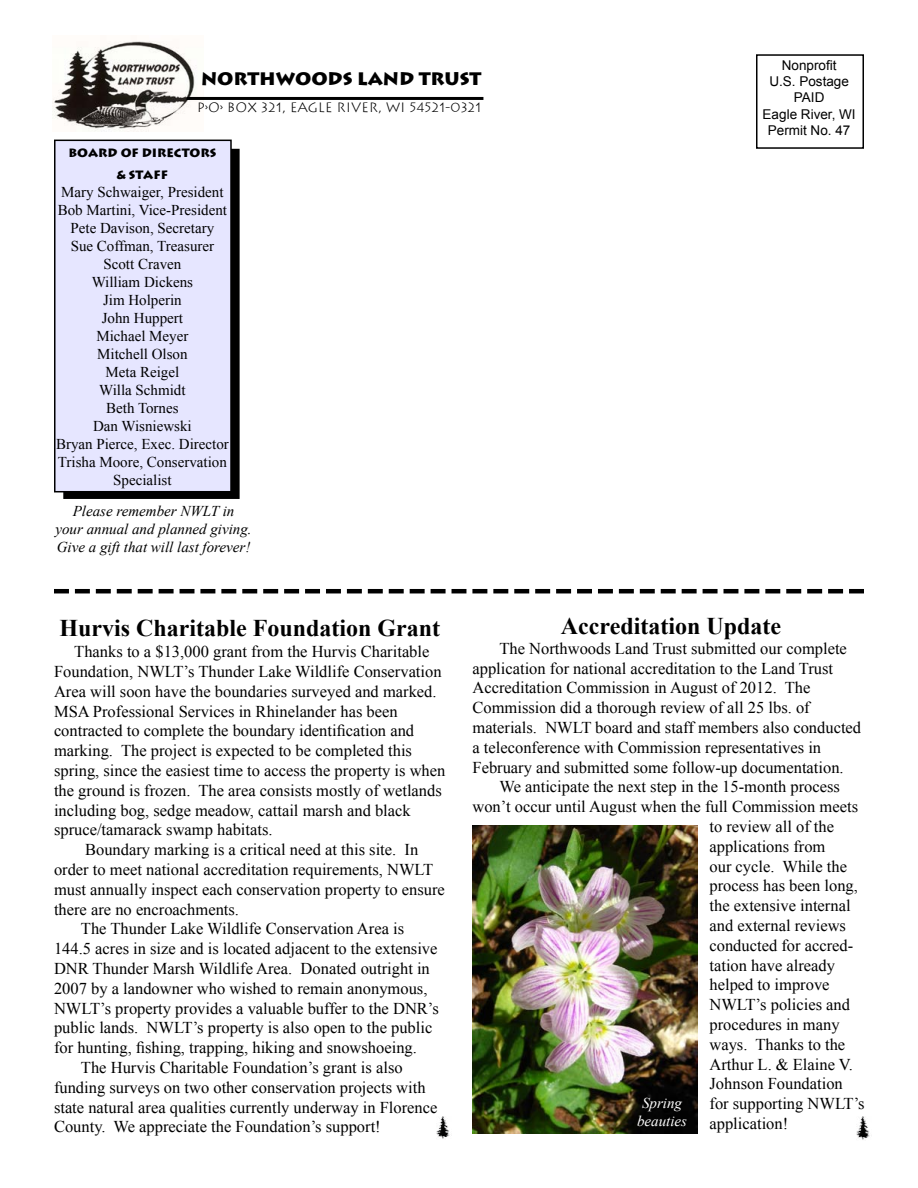
<style>
.page{position:relative;width:918px;height:1188px;background:#fff}
.page>*{position:absolute;margin:0;border:0;box-sizing:border-box;transform-origin:0 0}
.t1{font:700 24px "Times New Roman";color:#000}
.t2{font:700 18px "Lithograph";color:#000}
.t3{font:16.5px/19.8px "Times New Roman";color:#000}
.t4{font:15px/18px "Times New Roman";color:#000;text-align:center}
.t5{font:italic 15px/18px "Times New Roman";color:#000;text-align:center}
.t6{font:italic 15px/18px "Times New Roman";color:#fff;text-align:center}
.t7{font:13.5px/16.2px "Arial";color:#000;text-align:center}
.t8{font:300 13.5px "Lithograph";color:#000}
.t9{font:700 12px/21.6px "Lithograph";color:#000;text-align:center}
</style>
<div class="page">
<img style="left:473px;top:825px;width:225px;height:309px">
<svg style="left:54px;top:589px;width:810px;height:4px"></svg>
<img style="left:53px;top:41px;width:150px;height:90px">
<div style="left:64px;top:150px;width:175px;height:348px;background:#000"></div>
<div style="left:63px;top:149px;width:177px;height:350px;border:2px solid #000"></div>
<div style="left:55px;top:140px;width:176px;height:352px;background:#e6e6ff"></div>
<div style="left:54px;top:140px;width:178px;height:352px;border:2px solid #000"></div>
<div style="left:756px;top:54px;width:108px;height:95px;border:2px solid #000"></div>
<hr style="left:186px;top:97px;width:297px;height:3px;background:#000">
<img style="left:856px;top:1117px;width:14px;height:23px">
<img style="left:436px;top:1116px;width:14px;height:23px">
<p class="t2" style="left:201px;top:67px;width:282px">NORTHWOODS LAND TRUST</p>
<p class="t8" style="left:197px;top:100px;width:286px">P&gt;O&gt; BOX 321, EAGLE RIVER, WI 54521-0321</p>
<p class="t9" style="left:69px;top:142px;width:149px">BOARD OF DIRECTORS &amp; STAFF</p>
<p class="t4" style="left:56px;top:182px;width:174px">Mary Schwaiger, President<br>Bob Martini, Vice-President<br>Pete Davison, Secretary<br>Sue Coffman, Treasurer<br>Scott Craven<br>William Dickens<br>Jim Holperin<br>John Huppert<br>Michael Meyer<br>Mitchell Olson<br>Meta Reigel<br>Willa Schmidt<br>Beth Tornes<br>Dan Wisniewski<br>Bryan Pierce, Exec. Director<br>Trisha Moore, Conservation<br>Specialist</p>
<p class="t5" style="left:55px;top:501px;width:198px">Please remember NWLT in<br>your annual and planned giving.<br>Give a gift that will last forever!</p>
<p class="t7" style="left:763px;top:57px;width:95px">Nonprofit<br>U.S. Postage<br>PAID<br>Eagle River, WI<br>Permit No. 47</p>
<h1 class="t1" style="left:59px;top:612px;width:382px">Hurvis Charitable Foundation Grant</h1>
<p class="t3" style="left:74px;top:641px;width:357px">Thanks to a $13,000 grant from the Hurvis Charitable</p>
<p class="t3" style="left:54px;top:661px;width:389px">Foundation, NWLT’s Thunder Lake Wildlife Conservation</p>
<p class="t3" style="left:54px;top:681px;width:384px">Area will soon have the boundaries surveyed and marked.</p>
<p class="t3" style="left:54px;top:701px;width:345px">MSA Professional Services in Rhinelander has been</p>
<p class="t3" style="left:54px;top:721px;width:362px">contracted to complete the boundary identification and</p>
<p class="t3" style="left:54px;top:740px;width:360px">marking. The project is expected to be completed this</p>
<p class="t3" style="left:54px;top:760px;width:393px">spring, since the easiest time to access the property is when</p>
<p class="t3" style="left:54px;top:780px;width:389px">the ground is frozen. The area consists mostly of wetlands</p>
<p class="t3" style="left:54px;top:800px;width:358px">including bog, sedge meadow, cattail marsh and black</p>
<p class="t3" style="left:54px;top:820px;width:220px">spruce/tamarack swamp habitats.</p>
<p class="t3" style="left:85px;top:839px;width:335px">Boundary marking is a critical need at this site. In</p>
<p class="t3" style="left:54px;top:859px;width:381px">order to meet national accreditation requirements, NWLT</p>
<p class="t3" style="left:54px;top:879px;width:392px">must annually inspect each conservation property to ensure</p>
<p class="t3" style="left:54px;top:899px;width:187px">there are no encroachments.</p>
<p class="t3" style="left:81px;top:919px;width:325px">The Thunder Lake Wildlife Conservation Area is</p>
<p class="t3" style="left:54px;top:938px;width:385px">144.5 acres in size and is located adjacent to the extensive</p>
<p class="t3" style="left:54px;top:958px;width:377px">DNR Thunder Marsh Wildlife Area. Donated outright in</p>
<p class="t3" style="left:54px;top:978px;width:375px">2007 by a landowner who wished to remain anonymous,</p>
<p class="t3" style="left:54px;top:998px;width:386px">NWLT’s property provides a valuable buffer to the DNR’s</p>
<p class="t3" style="left:54px;top:1018px;width:380px">public lands. NWLT’s property is also open to the public</p>
<p class="t3" style="left:54px;top:1037px;width:364px">for hunting, fishing, trapping, hiking and snowshoeing.</p>
<p class="t3" style="left:81px;top:1057px;width:323px">The Hurvis Charitable Foundation’s grant is also</p>
<p class="t3" style="left:54px;top:1077px;width:373px">funding surveys on two other conservation projects with</p>
<p class="t3" style="left:54px;top:1097px;width:385px">state natural area qualities currently underway in Florence</p>
<p class="t3" style="left:54px;top:1117px;width:328px">County. We appreciate the Foundation’s support!</p>
<h1 class="t1" style="left:561px;top:609px;width:222px">Accreditation Update</h1>
<p class="t3" style="left:472px;top:638px;width:390px;text-indent:27px">The Northwoods Land Trust submitted our complete application for national accreditation to the Land Trust Accreditation Commission in August of 2012. The Commission did a thorough review of all 25 lbs. of materials. NWLT board and staff members also conducted a teleconference with Commission representatives in February and submitted some follow-up documentation.</p>
<p class="t3" style="left:499px;top:777px;width:342px">We anticipate the next step in the 15-month process</p>
<p class="t3" style="left:472px;top:797px;width:387px">won’t occur until August when the full Commission meets</p>
<p class="t3" style="left:710px;top:816px;width:126px">to review all of the</p>
<p class="t3" style="left:710px;top:836px;width:117px">applications from</p>
<p class="t3" style="left:710px;top:856px;width:139px">our cycle. While the</p>
<p class="t3" style="left:710px;top:876px;width:150px">process has been long,</p>
<p class="t3" style="left:710px;top:896px;width:143px">the extensive internal</p>
<p class="t3" style="left:710px;top:915px;width:138px">and external reviews</p>
<p class="t3" style="left:710px;top:935px;width:145px">conducted for accred-</p>
<p class="t3" style="left:710px;top:955px;width:127px">tation have already</p>
<p class="t3" style="left:710px;top:975px;width:122px">helped to improve</p>
<p class="t3" style="left:710px;top:995px;width:142px">NWLT’s policies and</p>
<p class="t3" style="left:710px;top:1014px;width:132px">procedures in many</p>
<p class="t3" style="left:710px;top:1034px;width:137px">ways. Thanks to the</p>
<p class="t3" style="left:710px;top:1054px;width:145px">Arthur L. &amp; Elaine V.</p>
<p class="t3" style="left:710px;top:1074px;width:135px">Johnson Foundation</p>
<p class="t3" style="left:710px;top:1094px;width:157px">for supporting NWLT’s</p>
<p class="t3" style="left:710px;top:1113px;width:80px">application!</p>
<p class="t6" style="left:637px;top:1093px;width:51px">Spring beauties</p>
</div>
